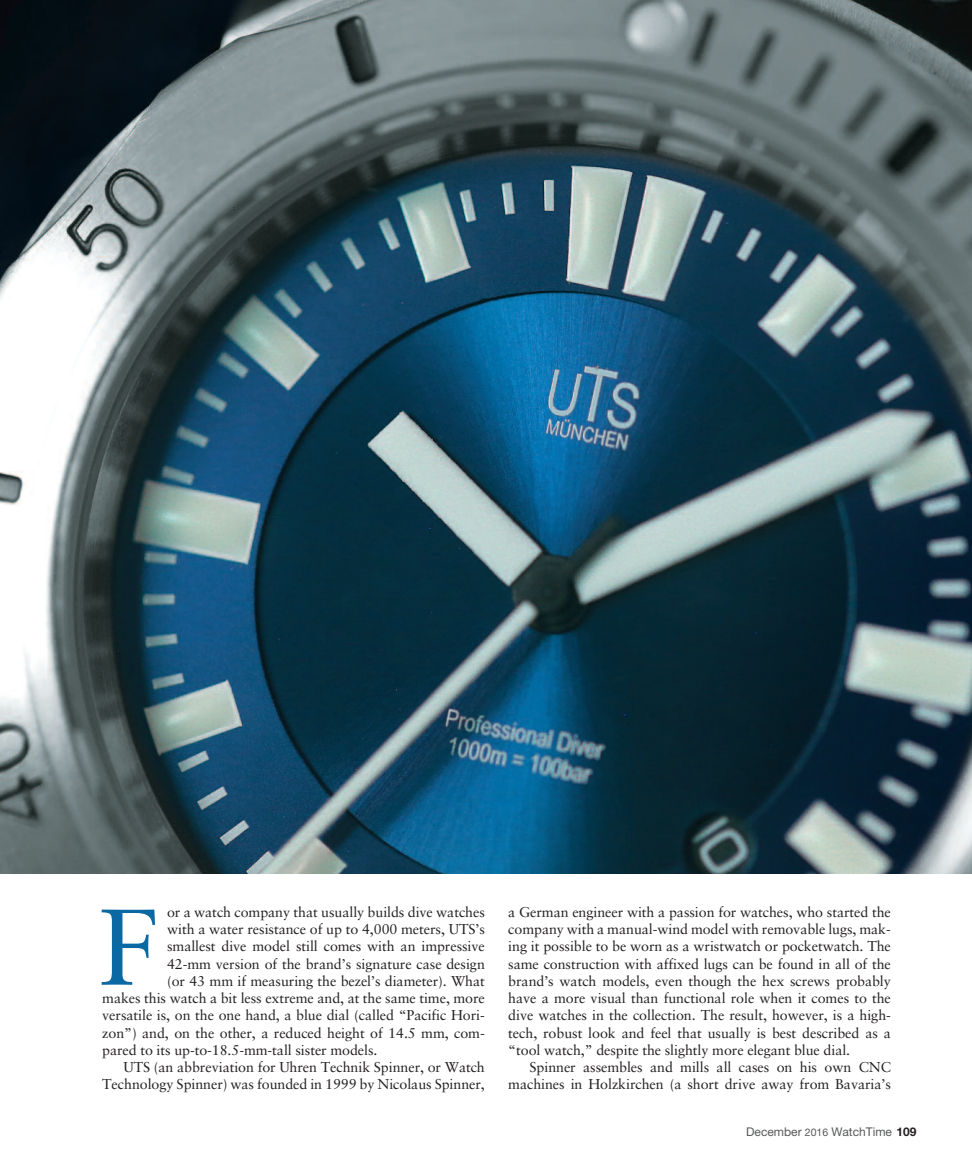
<style>
.page{position:relative;width:972px;height:1175px;background:#fff}
.page>*{position:absolute;margin:0;border:0;box-sizing:border-box;transform-origin:0 0}
.t1{font:107.85px "Sabon LT Std";color:#0a69a3}
.t2{font:14.25px/17.2px "Sabon LT Std";letter-spacing:-.005em;color:#231f20;text-align:justify}
.t3{font:12px "Helvetica Neue LT Pro";color:#57585a}
.s1{font-size:10.5px}
.s2{font-weight:700;color:#231f20}
</style>
<div class="page">
<img style="left:0;top:0;width:972px;height:873px">
<p class="t2" style="left:167px;top:904px;width:319px">or a watch company that usually builds dive watches</p>
<p class="t2" style="left:167px;top:921px;width:319px">with a water resistance of up to 4,000 meters, UTS’s</p>
<p class="t2" style="left:167px;top:939px;width:319px">smallest dive model still comes with an impressive</p>
<p class="t2" style="left:167px;top:956px;width:319px">42-mm version of the brand’s signature case design</p>
<p class="t2" style="left:167px;top:973px;width:319px">(or 43 mm if measuring the bezel’s diameter). What</p>
<p class="t2" style="left:102px;top:990px;width:384px">makes this watch a bit less extreme and, at the same time, more</p>
<p class="t2" style="left:102px;top:1008px;width:384px">versatile is, on the one hand, a blue dial (called “Pacific Hori-</p>
<p class="t2" style="left:102px;top:1025px;width:384px">zon”) and, on the other, a reduced height of 14.5 mm, com-</p>
<p class="t2" style="left:102px;top:1042px;width:277px">pared to its up-to-18.5-mm-tall sister models.</p>
<p class="t2" style="left:124px;top:1059px;width:363px">UTS (an abbreviation for Uhren Technik Spinner, or Watch</p>
<p class="t2" style="left:102px;top:1077px;width:384px">Technology Spinner) was founded in 1999 by Nicolaus Spinner,</p>
<h1 class="t1" style="left:98px;top:902px;width:62px">F</h1>
<p class="t2" style="left:508px;top:904px;width:384px">a German engineer with a passion for watches, who started the company with a manual-wind model with removable lugs, mak&shy;ing it possible to be worn as a wristwatch or pocketwatch. The same construction with affixed lugs can be found in all of the brand’s watch models, even though the hex screws probably have a more visual than functional role when it comes to the dive watches in the collection. The result, however, is a high&shy;tech, robust look and feel that usually is best described as a “tool watch,” despite the slightly more elegant blue dial.</p>
<p class="t2" style="left:508px;top:1059px;width:384px;text-align:right">Spinner assembles and mills all cases on his own CNC machines in Holzkirchen (a short drive away from Bavaria’s</p>
<p class="t3" style="left:746px;top:1127px;width:172px">December <span class="s1">2016</span> WatchTime <span class="s2">109</span></p>
</div>
